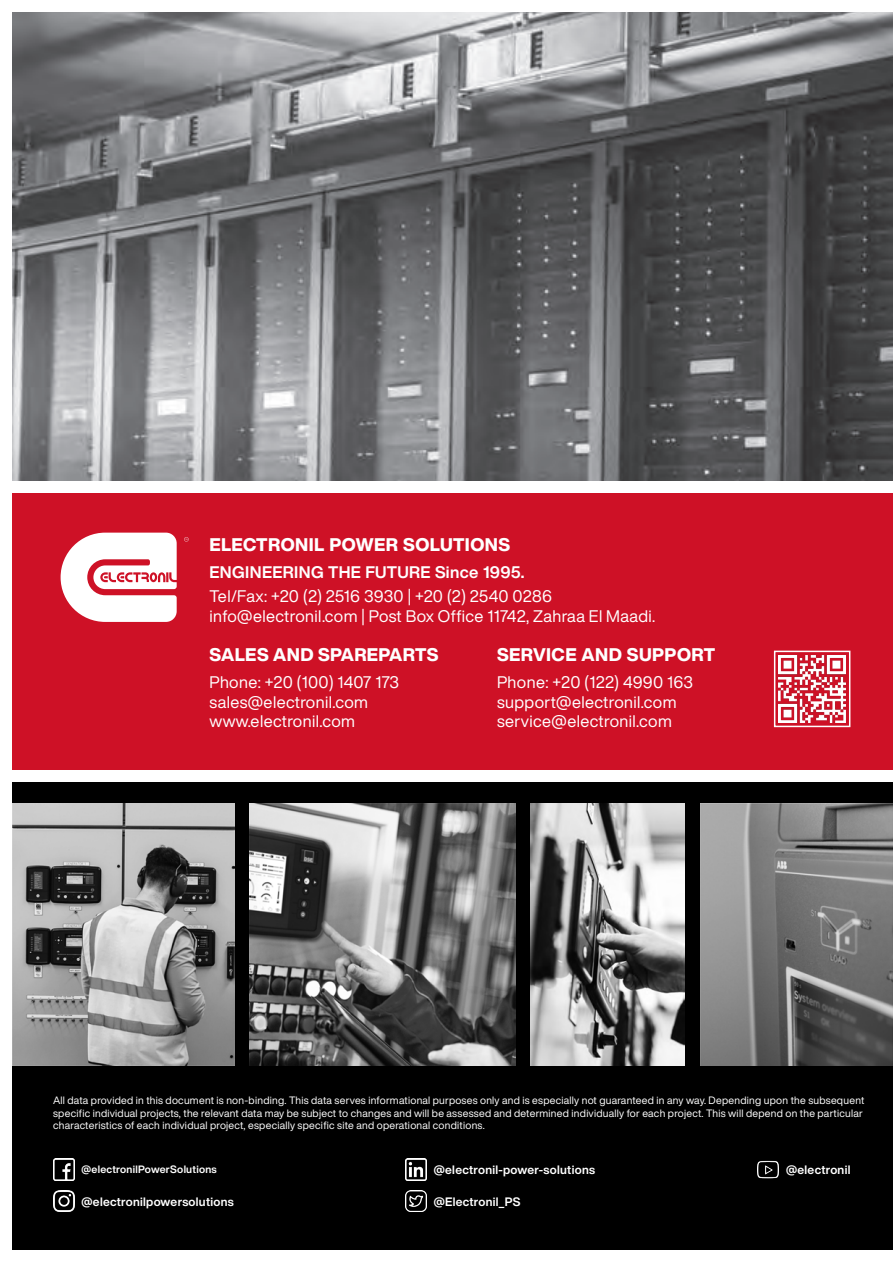
<style>
.page{position:relative;width:893px;height:1263px;background:#fff}
.page>*{position:absolute;margin:0;border:0;box-sizing:border-box;transform-origin:0 0}
.t1{font:800 18px "Helvetica Now Display";letter-spacing:.025em;color:#fff}
.t2{font:16.5px/19.8px "Helvetica Now Display";letter-spacing:.025em;color:#fff}
.t3{font:700 16.5px "Helvetica Now Display";letter-spacing:.025em;color:#fff}
.t4{font:700 12px "Helvetica Now Display";letter-spacing:.025em;color:#fff}
.t5{font:10.5px/12.6px "Helvetica Now Display";letter-spacing:.025em;color:#fff}
.t6{font:700 10.5px "Helvetica Now Display";letter-spacing:.025em;color:#fff}
</style>
<div class="page">
<img style="left:13px;top:13px;width:880px;height:467px">
<div style="left:13px;top:493px;width:880px;height:277px;background:#ce1126"></div>
<svg style="left:184px;top:537px;width:5px;height:4px"></svg>
<svg style="left:61px;top:533px;width:116px;height:89px"></svg>
<img style="left:779px;top:656px;width:66px;height:66px">
<div style="left:774px;top:651px;width:76px;height:76px;border:2px solid #fff"></div>
<div style="left:13px;top:782px;width:880px;height:468px;background:#000"></div>
<img style="left:700px;top:804px;width:193px;height:261px">
<img style="left:250px;top:804px;width:265px;height:261px">
<img style="left:13px;top:804px;width:221px;height:261px">
<img style="left:531px;top:804px;width:154px;height:261px">
<img style="left:758px;top:1160px;width:21px;height:19px">
<img style="left:405px;top:1191px;width:22px;height:21px">
<img style="left:53px;top:1191px;width:21px;height:21px">
<img style="left:405px;top:1159px;width:22px;height:21px">
<img style="left:53px;top:1159px;width:21px;height:21px">
<h1 class="t1" style="left:209px;top:532px;width:302px">ELECTRONIL POWER SOLUTIONS</h1>
<h2 class="t3" style="left:209px;top:561px;width:317px">ENGINEERING THE FUTURE Since 1995.</h2>
<h2 class="t2" style="left:209px;top:586px;width:447px">Tel/Fax: +20 (2) 2516 3930 | +20 (2) 2540 0286 info@electronil.com | Post Box Office 11742, Zahraa El Maadi.</h2>
<h1 class="t1" style="left:209px;top:642px;width:230px">SALES AND SPAREPARTS</h1>
<h2 class="t2" style="left:209px;top:672px;width:191px">Phone: +20 (100) 1407 173 sales@electronil.com www.electronil.com</h2>
<h1 class="t1" style="left:497px;top:642px;width:220px">SERVICE AND SUPPORT</h1>
<h2 class="t2" style="left:497px;top:672px;width:197px">Phone: +20 (122) 4990 163 support@electronil.com service@electronil.com</h2>
<p class="t5" style="left:53px;top:1094px;width:813px">All data provided in this document is non-binding. This data serves informational purposes only and is especially not guaranteed in any way. Depending upon the subsequent specific individual projects, the relevant data may be subject to changes and will be assessed and determined individually for each project. This will depend on the particular characteristics of each individual project, especially specific site and operational conditions.</p>
<p class="t6" style="left:81px;top:1162px;width:137px">@electronilPowerSolutions</p>
<p class="t4" style="left:434px;top:1162px;width:163px">@electronil-power-solutions</p>
<p class="t4" style="left:81px;top:1193px;width:154px">@electronilpowersolutions</p>
<p class="t4" style="left:434px;top:1193px;width:88px">@Electronil_PS</p>
<p class="t4" style="left:786px;top:1162px;width:66px">@electronil</p>
</div>
